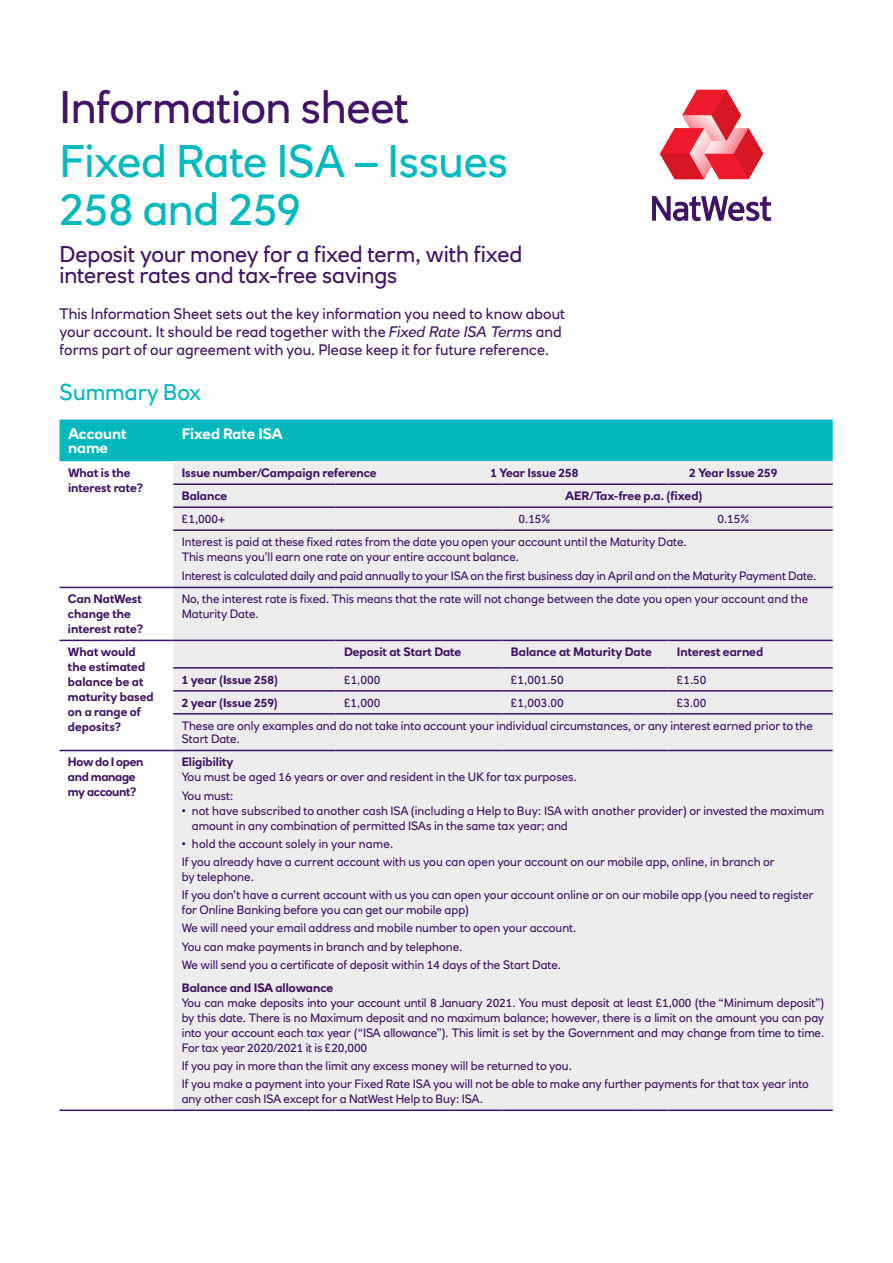
<style>
.page{position:relative;width:893px;height:1263px;background:#fff}
.page>*{position:absolute;margin:0;border:0;box-sizing:border-box;transform-origin:0 0}
.t1{font:45px/48px "RN House Sans";letter-spacing:-.01em;color:#03b9bd}
.t2{font:45px "RN House Sans";letter-spacing:-.01em;color:#3f1464}
.t3{font:22.5px/21px "RN House Sans";letter-spacing:-.005em;color:#3f1464}
.t4{font:22.5px "RN House Sans";color:#03b9bd}
.t5{font:15px/18px "RN House Sans";letter-spacing:.005em;color:#3f1464}
.t6{font:700 15px/13.5px "RN House Sans";color:#fff}
.t7{font:12px/18.1px "RN House Sans";color:#3f1464}
.t8{font:700 12px/15px "RN House Sans";color:#3f1464}
.t9{font:700 12px/15px "RN House Sans";letter-spacing:-.025em;color:#3f1464}
.s1{font-style:italic}
</style>
<div class="page">
<svg style="left:652px;top:196px;width:119px;height:25px"></svg>
<svg style="left:660px;top:90px;width:103px;height:89px"></svg>
<div style="left:59px;top:419px;width:774px;height:42px;background:#03b9bd"></div>
<div style="left:173px;top:461px;width:660px;height:648px;background:#edecec"></div>
<hr style="left:173px;top:483px;width:162px;height:2px;background:#3f1464">
<hr style="left:335px;top:483px;width:100px;height:2px;background:#3f1464">
<hr style="left:435px;top:483px;width:67px;height:2px;background:#3f1464">
<hr style="left:502px;top:483px;width:132px;height:2px;background:#3f1464">
<hr style="left:634px;top:483px;width:34px;height:2px;background:#3f1464">
<hr style="left:668px;top:483px;width:165px;height:2px;background:#3f1464">
<hr style="left:173px;top:506px;width:162px;height:2px;background:#3f1464">
<hr style="left:335px;top:506px;width:100px;height:2px;background:#3f1464">
<hr style="left:435px;top:506px;width:67px;height:2px;background:#3f1464">
<hr style="left:502px;top:506px;width:132px;height:2px;background:#3f1464">
<hr style="left:634px;top:506px;width:34px;height:2px;background:#3f1464">
<hr style="left:668px;top:506px;width:165px;height:2px;background:#3f1464">
<hr style="left:173px;top:529px;width:162px;height:2px;background:#3f1464">
<hr style="left:335px;top:529px;width:100px;height:2px;background:#3f1464">
<hr style="left:435px;top:529px;width:67px;height:2px;background:#3f1464">
<hr style="left:502px;top:529px;width:132px;height:2px;background:#3f1464">
<hr style="left:634px;top:529px;width:34px;height:2px;background:#3f1464">
<hr style="left:668px;top:529px;width:165px;height:2px;background:#3f1464">
<hr style="left:59px;top:587px;width:114px;height:1px;background:#3f1464">
<hr style="left:173px;top:587px;width:162px;height:1px;background:#3f1464">
<hr style="left:335px;top:587px;width:100px;height:1px;background:#3f1464">
<hr style="left:435px;top:587px;width:67px;height:1px;background:#3f1464">
<hr style="left:502px;top:587px;width:132px;height:1px;background:#3f1464">
<hr style="left:634px;top:587px;width:34px;height:1px;background:#3f1464">
<hr style="left:668px;top:587px;width:165px;height:1px;background:#3f1464">
<hr style="left:59px;top:640px;width:114px;height:1px;background:#3f1464">
<hr style="left:173px;top:640px;width:162px;height:1px;background:#3f1464">
<hr style="left:335px;top:640px;width:100px;height:1px;background:#3f1464">
<hr style="left:435px;top:640px;width:67px;height:1px;background:#3f1464">
<hr style="left:502px;top:640px;width:132px;height:1px;background:#3f1464">
<hr style="left:634px;top:640px;width:34px;height:1px;background:#3f1464">
<hr style="left:668px;top:640px;width:165px;height:1px;background:#3f1464">
<hr style="left:173px;top:667px;width:162px;height:1px;background:#3f1464">
<hr style="left:335px;top:667px;width:100px;height:1px;background:#3f1464">
<hr style="left:435px;top:667px;width:67px;height:1px;background:#3f1464">
<hr style="left:502px;top:667px;width:132px;height:1px;background:#3f1464">
<hr style="left:634px;top:667px;width:34px;height:1px;background:#3f1464">
<hr style="left:668px;top:667px;width:165px;height:1px;background:#3f1464">
<hr style="left:173px;top:690px;width:162px;height:1px;background:#3f1464">
<hr style="left:335px;top:690px;width:100px;height:1px;background:#3f1464">
<hr style="left:435px;top:690px;width:67px;height:1px;background:#3f1464">
<hr style="left:502px;top:690px;width:132px;height:1px;background:#3f1464">
<hr style="left:634px;top:690px;width:34px;height:1px;background:#3f1464">
<hr style="left:668px;top:690px;width:165px;height:1px;background:#3f1464">
<hr style="left:173px;top:713px;width:162px;height:1px;background:#3f1464">
<hr style="left:335px;top:713px;width:100px;height:1px;background:#3f1464">
<hr style="left:435px;top:713px;width:67px;height:1px;background:#3f1464">
<hr style="left:502px;top:713px;width:132px;height:1px;background:#3f1464">
<hr style="left:634px;top:713px;width:34px;height:1px;background:#3f1464">
<hr style="left:668px;top:713px;width:165px;height:1px;background:#3f1464">
<hr style="left:59px;top:750px;width:114px;height:1px;background:#3f1464">
<hr style="left:59px;top:1109px;width:114px;height:2px;background:#3f1464">
<hr style="left:173px;top:750px;width:162px;height:1px;background:#3f1464">
<hr style="left:335px;top:750px;width:100px;height:1px;background:#3f1464">
<hr style="left:435px;top:750px;width:67px;height:1px;background:#3f1464">
<hr style="left:502px;top:750px;width:132px;height:1px;background:#3f1464">
<hr style="left:634px;top:750px;width:34px;height:1px;background:#3f1464">
<hr style="left:668px;top:750px;width:165px;height:1px;background:#3f1464">
<hr style="left:173px;top:1109px;width:162px;height:2px;background:#3f1464">
<hr style="left:335px;top:1109px;width:100px;height:2px;background:#3f1464">
<hr style="left:435px;top:1109px;width:67px;height:2px;background:#3f1464">
<hr style="left:502px;top:1109px;width:132px;height:2px;background:#3f1464">
<hr style="left:634px;top:1109px;width:34px;height:2px;background:#3f1464">
<hr style="left:668px;top:1109px;width:165px;height:2px;background:#3f1464">
<h1 class="t2" style="left:59px;top:80px;width:351px">Information sheet</h1>
<h1 class="t1" style="left:59px;top:137px;width:450px">Fixed Rate ISA – Issues<br>258 and 259</h1>
<h2 class="t3" style="left:59px;top:244px;width:464px">Deposit your money for a fixed term, with fixed interest rates and tax-free savings</h2>
<p class="t5" style="left:59px;top:305px;width:507px">This Information Sheet sets out the key information you need to know about your account. It should be read together with the <span class="s1">Fixed Rate ISA Term</span>s and forms part of our agreement with you. Please keep it for future reference.</p>
<h2 class="t4" style="left:59px;top:378px;width:144px">Summary Box</h2>
<p class="t6" style="left:68px;top:427px;width:60px">Account name</p>
<p class="t6" style="left:182px;top:427px;width:103px">Fixed Rate ISA</p>
<p class="t8" style="left:68px;top:465px;width:77px">What is the interest rate?</p>
<p class="t8" style="left:182px;top:465px;width:196px">Issue number/Campaign reference</p>
<p class="t8" style="left:490px;top:465px;width:89px">1 Year Issue 258</p>
<p class="t8" style="left:689px;top:465px;width:89px">2 Year Issue 259</p>
<p class="t8" style="left:182px;top:488px;width:47px">Balance</p>
<p class="t8" style="left:565px;top:488px;width:139px">AER/Tax-free p.a. (fixed)</p>
<p class="t7" style="left:182px;top:510px;width:45px">£1,000+</p>
<p class="t7" style="left:518px;top:510px;width:33px">0.15%</p>
<p class="t7" style="left:717px;top:510px;width:33px">0.15%</p>
<p class="t7" style="left:182px;top:534px;width:506px;line-height:15px">Interest is paid at these fixed rates from the date you open your account until the Maturity Date.<br>This means you’ll earn one rate on your entire account balance.</p>
<p class="t7" style="left:182px;top:567px;width:636px">Interest is calculated daily and paid annually to your ISA on the first business day in April and on the Maturity Payment Date.</p>
<p class="t8" style="left:68px;top:591px;width:77px">Can NatWest change the interest rate?</p>
<p class="t7" style="left:182px;top:591px;width:628px;line-height:15px">No, the interest rate is fixed. This means that the rate will not change between the date you open your account and the<br>Maturity Date.</p>
<p class="t8" style="left:68px;top:644px;width:87px">What would the estimated balance be at maturity based on a range of deposits?</p>
<p class="t8" style="left:344px;top:644px;width:119px">Deposit at Start Date</p>
<p class="t8" style="left:511px;top:644px;width:142px">Balance at Maturity Date</p>
<p class="t8" style="left:677px;top:644px;width:88px">Interest earned</p>
<p class="t8" style="left:182px;top:672px;width:98px">1 year (Issue 258)</p>
<p class="t7" style="left:344px;top:670px;width:38px">£1,000</p>
<p class="t7" style="left:511px;top:670px;width:54px">£1,001.50</p>
<p class="t7" style="left:677px;top:670px;width:31px">£1.50</p>
<p class="t8" style="left:182px;top:695px;width:98px">2 year (Issue 259)</p>
<p class="t7" style="left:344px;top:693px;width:38px">£1,000</p>
<p class="t7" style="left:511px;top:693px;width:54px">£1,003.00</p>
<p class="t7" style="left:182px;top:691px;width:633px;line-height:23px;text-indent:495px">£3.00<br>These are only examples and do not take into account your individual circumstances, or any interest earned prior to the</p>
<p class="t7" style="left:182px;top:730px;width:60px">Start Date.</p>
<p class="t9" style="left:68px;top:755px;width:77px">How do I open and manage my account?</p>
<p class="t8" style="left:182px;top:755px;width:53px">Eligibility</p>
<p class="t7" style="left:182px;top:768px;width:396px">You must be aged 16 years or over and resident in the UK for tax purposes.<br>You must:</p>
<p class="t7" style="left:192px;top:803px;width:634px;line-height:15px;text-indent:-10px">• not have subscribed to another cash ISA (including a Help to Buy: ISA with another provider) or invested the maximum amount in any combination of permitted ISAs in the same tax year; and</p>
<p class="t7" style="left:182px;top:834px;width:594px">• hold the account solely in your name.<br>If you already have a current account with us you can open your account on our mobile app, online, in branch or</p>
<p class="t7" style="left:182px;top:868px;width:633px">by telephone.<br>If you don’t have a current account with us you can open your account online or on our mobile app (you need to register</p>
<p class="t7" style="left:182px;top:901px;width:396px">for Online Banking before you can get our mobile app)<br>We will need your email address and mobile number to open your account.<br>You can make payments in branch and by telephone.<br>We will send you a certificate of deposit within 14 days of the Start Date.</p>
<p class="t8" style="left:182px;top:980px;width:153px">Balance and ISA allowance</p>
<p class="t7" style="left:182px;top:995px;width:644px;line-height:15px;text-align:justify">You can make deposits into your account until 8 January 2021. You must deposit at least £1,000 (the “Minimum deposit”) by this date. There is no Maximum deposit and no maximum balance; however, there is a limit on the amount you can pay into your account each tax year (“ISA allowance”). This limit is set by the Government and may change from time to time.<br>For tax year 2020/2021 it is £20,000</p>
<p class="t7" style="left:182px;top:1057px;width:629px">If you pay in more than the limit any excess money will be returned to you.<br>If you make a payment into your Fixed Rate ISA you will not be able to make any further payments for that tax year into</p>
<p class="t7" style="left:182px;top:1090px;width:303px">any other cash ISA except for a NatWest Help to Buy: ISA.</p>
</div>
